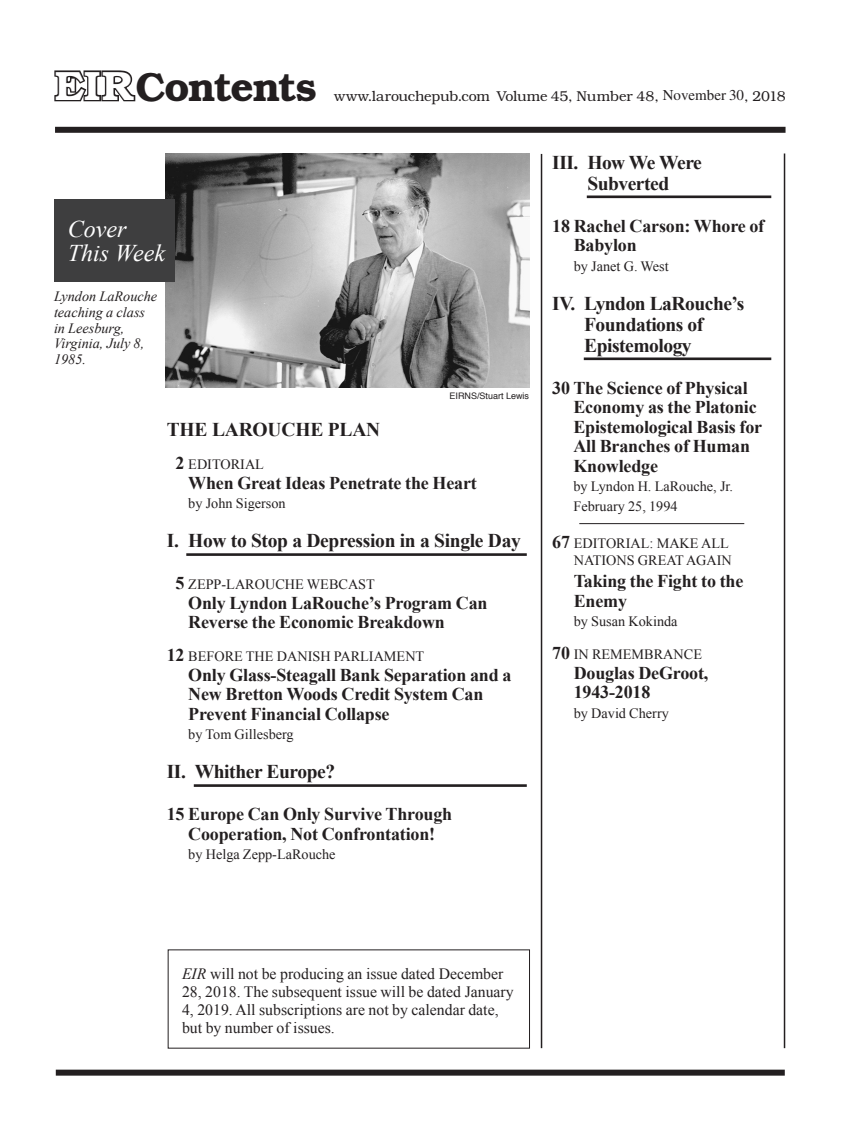
<style>
.page{position:relative;width:864px;height:1134px;background:#fff}
.page>*{position:absolute;margin:0;border:0;box-sizing:border-box;transform-origin:0 0}
._30ptHead{font:600 40.5px "Bookman";letter-spacing:-.035em;color:#231f20}
.t1{font:italic 24px/24px "Times New Roman";color:#fff}
.Contents_Section{font:700 19.5px/21px "Times New Roman";letter-spacing:-.025em;color:#231f20;text-align:center}
.Contents_Main_Title{font:700 19.5px "Times New Roman";letter-spacing:-.01em;color:#231f20}
.ArticleBlurb{font:700 18px/19.5px "Times New Roman";letter-spacing:-.01em;color:#231f20}
.ArticleBlurb-2{font:15.75px/18px "Times New Roman";color:#231f20}
.ArticleBlurb-3{font:14.25px/19.5px "Times New Roman";color:#231f20}
.Captions{font:italic 14.25px/15.8px "Times New Roman";color:#231f20}
._30ptHead-2{font:300 14.25px "Bookman";letter-spacing:-.015em;color:#231f20}
.PixCredit{font:9px "Helvetica";color:#231f20}
.s1{font-size:40.95px;color:#fff}
.s2{font-family:"Times";font-weight:400;font-size:15px}
.s3{font-weight:700;font-size:18px}
.s4{font-style:italic}
</style>
<div class="page">
<div style="left:55px;top:127px;width:731px;height:6px;background:#231f20"></div>
<svg style="left:54px;top:70px;width:82px;height:32px"></svg>
<div style="left:56px;top:1070px;width:729px;height:6px;background:#231f20"></div>
<hr style="left:784px;top:154px;width:1px;height:894px;background:#231f20">
<hr style="left:541px;top:154px;width:1px;height:894px;background:#231f20">
<hr style="left:186px;top:553px;width:341px;height:3px;background:#231f20">
<hr style="left:194px;top:784px;width:333px;height:3px;background:#231f20">
<hr style="left:587px;top:196px;width:184px;height:2px;background:#231f20">
<hr style="left:584px;top:358px;width:187px;height:2px;background:#231f20">
<hr style="left:579px;top:523px;width:165px;height:1px;background:#231f20">
<img style="left:166px;top:154px;width:364px;height:234px">
<div style="left:54px;top:199px;width:120px;height:83px;background:#3e3e3f"></div>
<p class="_30ptHead" style="left:55px;top:63px;width:263px"><span class="s1">EIR</span>Contents</p>
<p class="_30ptHead-2" style="left:334px;top:88px;width:453px">www.larouchepub.com Volume 45, Number 48, <span class="s2">November 30</span>, 2018</p>
<p class="t1" style="left:68px;top:216px;width:99px">Cover<br>This Week</p>
<p class="Captions" style="left:54px;top:288px;width:105px">Lyndon LaRouche teaching a class in Leesburg,<br>Virginia, July 8,<br>1985.</p>
<p class="PixCredit" style="left:450px;top:389px;width:81px">EIRNS/Stuart Lewis</p>
<p class="Contents_Main_Title" style="left:167px;top:416px;width:215px">THE LAROUCHE PLAN</p>
<p class="ArticleBlurb-3" style="left:176px;top:455px;width:90px"><span class="s3">2</span> EDITORIAL</p>
<p class="ArticleBlurb" style="left:188px;top:473px;width:290px">When Great Ideas Penetrate the Heart</p>
<p class="ArticleBlurb-3" style="left:188px;top:494px;width:99px">by John Sigerson</p>
<p class="Contents_Section" style="left:167px;top:530px;width:356px">I. How to Stop a Depression in a Single Day</p>
<p class="ArticleBlurb-3" style="left:176px;top:575px;width:201px"><span class="s3">5</span> ZEPP-LAROUCHE WEBCAST</p>
<p class="ArticleBlurb" style="left:188px;top:593px;width:301px">Only Lyndon LaRouche’s Program Can<br>Reverse the Economic Breakdown</p>
<p class="ArticleBlurb-3" style="left:167px;top:647px;width:259px"><span class="s3">12</span> BEFORE THE DANISH PARLIAMENT</p>
<p class="ArticleBlurb" style="left:188px;top:665px;width:325px">Only Glass-Steagall Bank Separation and a<br>New Bretton Woods Credit System Can<br>Prevent Financial Collapse</p>
<p class="ArticleBlurb-3" style="left:188px;top:725px;width:107px">by Tom Gillesberg</p>
<p class="Contents_Section" style="left:167px;top:761px;width:170px">II. Whither Europe?</p>
<p class="ArticleBlurb" style="left:167px;top:804px;width:287px;text-align:center">15 Europe Can Only Survive Through<br>Cooperation, Not Confrontation!</p>
<p class="ArticleBlurb-3" style="left:188px;top:845px;width:149px">by Helga Zepp-LaRouche</p>
<p class="Contents_Section" style="left:552px;top:151px;width:151px">III. How We Were<br>Subverted</p>
<p class="ArticleBlurb" style="left:574px;top:215px;width:192px;text-indent:-22px">18 Rachel Carson: Whore of<br>Babylon</p>
<p class="ArticleBlurb-3" style="left:574px;top:256px;width:96px">by Janet G. West</p>
<p class="Contents_Section" style="left:584px;top:292px;width:162px;text-align:left;text-indent:-32px">IV. Lyndon LaRouche’s<br>Foundations of<br>Epistemology</p>
<p class="ArticleBlurb" style="left:573px;top:377px;width:190px;text-indent:-21px">30 The Science of Physical<br>Economy as the Platonic<br>Epistemological Basis for<br>All Branches of Human<br>Knowledge</p>
<p class="ArticleBlurb-3" style="left:573px;top:476px;width:161px">by Lyndon H. LaRouche, Jr.<br>February 25, 1994</p>
<p class="ArticleBlurb-3" style="left:552px;top:534px;width:181px;line-height:17.2px;text-align:right"><span class="s3">67</span> EDITORIAL: MAKE ALL<br>NATIONS GREAT AGAIN</p>
<p class="ArticleBlurb" style="left:574px;top:571px;width:171px">Taking the Fight to the<br>Enemy</p>
<p class="ArticleBlurb-3" style="left:574px;top:611px;width:105px">by Susan Kokinda</p>
<p class="ArticleBlurb-3" style="left:552px;top:644px;width:151px"><span class="s3">70</span> IN REMEMBRANCE</p>
<p class="ArticleBlurb" style="left:574px;top:662px;width:136px">Douglas DeGroot,<br>1943-2018</p>
<p class="ArticleBlurb-3" style="left:574px;top:703px;width:97px">by David Cherry</p>
<p class="ArticleBlurb-2" style="left:182px;top:964px;width:333px"><span class="s4">EIR</span> will not be producing an issue dated December 28, 2018. The subsequent issue will be dated January 4, 2019. All subscriptions are not by calendar date, but by number of issues.</p>
</div>
